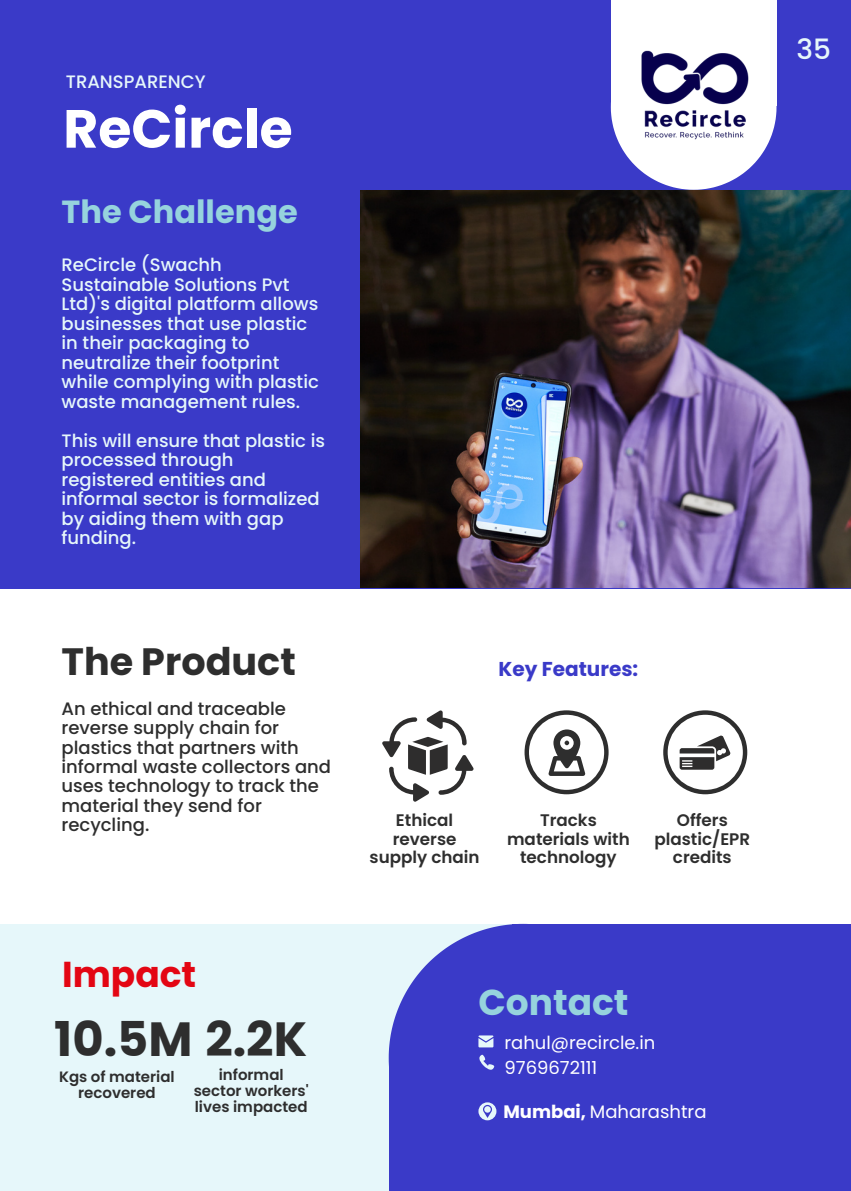
<style>
.page{position:relative;width:851px;height:1191px;background:#fff}
.page>*{position:absolute;margin:0;border:0;box-sizing:border-box;transform-origin:0 0}
.t1{font:700 53.6px "Poppins";color:#fff}
.t2{font:700 48px "Poppins";color:#2e2e2e}
.t3{font:700 38px "Poppins";color:#2e2e2e}
.t4{font:700 36px "Poppins";color:#96d3dd}
.t5{font:700 36px "Poppins";color:#e30613}
.t6{font:700 32px "Poppins";color:#96d3dd}
.t7{font:500 28px "Poppins";color:#e6f7fa}
.t8{font:700 20px "Poppins";color:#3a3ac8}
.t9{font:500 18px/19.4px "Poppins";color:#e6f7fa}
.t10{font:500 18px/19.4px "Poppins";color:#2e2e2e}
.t11{font:18px/25.4px "Poppins";color:#fff}
.t12{font:600 16.8px/18.2px "Poppins";color:#2e2e2e;text-align:center}
.t13{font:600 15px/16.2px "Poppins";color:#2e2e2e;text-align:center}
.s1{font-weight:700}
</style>
<div class="page">
<div style="left:0;top:0;width:850px;height:588px;background:#3a3ac8"></div>
<svg style="left:629px;top:159px;width:129px;height:31px"></svg>
<div style="left:610px;top:0;width:166px;height:106px;background:#fff"></div>
<div style="left:0;top:924px;width:850px;height:266px;background:#e6f7fa"></div>
<svg style="left:388px;top:924px;width:124px;height:266px;background:#5052ce"></svg>
<div style="left:512px;top:924px;width:338px;height:266px;background:#3a3ac8"></div>
<svg style="left:478px;top:1102px;width:18px;height:18px"></svg>
<svg style="left:478px;top:1035px;width:15px;height:12px"></svg>
<svg style="left:479px;top:1055px;width:15px;height:15px"></svg>
<img style="left:610px;top:24px;width:167px;height:135px">
<img style="left:360px;top:190px;width:490px;height:397px">
<svg style="left:524px;top:710px;width:84px;height:84px"></svg>
<svg style="left:382px;top:710px;width:91px;height:92px"></svg>
<svg style="left:663px;top:710px;width:83px;height:84px"></svg>
<p class="t9" style="left:66px;top:72px;width:141px">TRANSPARENCY</p>
<h1 class="t1" style="left:63px;top:91px;width:231px">ReCircle</h1>
<h3 class="t6" style="left:61px;top:189px;width:238px">The Challenge</h3>
<p class="t9" style="left:61px;top:255px;width:259px">ReCircle (Swachh<br>Sustainable Solutions Pvt<br>Ltd)'s digital platform allows businesses that use plastic in their packaging to neutralize their footprint while complying with plastic waste management rules.</p>
<p class="t9" style="left:61px;top:431px;width:265px">This will ensure that plastic is processed through registered entities and informal sector is formalized by aiding them with gap funding.</p>
<h3 class="t3" style="left:61px;top:635px;width:236px">The Product</h3>
<p class="t10" style="left:61px;top:699px;width:271px">An ethical and traceable reverse supply chain for plastics that partners with informal waste collectors and uses technology to track the material they send for recycling.</p>
<h3 class="t5" style="left:62px;top:949px;width:135px">Impact</h3>
<h2 class="t2" style="left:54px;top:1005px;width:254px">10.5M 2.2K</h2>
<p class="t13" style="left:59px;top:1068px;width:117px">Kgs of material recovered</p>
<p class="t13" style="left:194px;top:1066px;width:116px">informal sector workers' lives impacted</p>
<p class="t8" style="left:498px;top:655px;width:141px">Key Features:</p>
<p class="t12" style="left:369px;top:811px;width:111px">Ethical reverse supply chain</p>
<p class="t12" style="left:507px;top:811px;width:124px">Tracks materials with technology</p>
<p class="t12" style="left:654px;top:811px;width:97px">Offers plastic/EPR credits</p>
<h3 class="t4" style="left:478px;top:977px;width:151px">Contact</h3>
<p class="t11" style="left:504px;top:1030px;width:152px">rahul@recircle.in<br>9769672111</p>
<p class="t11" style="left:503px;top:1099px;width:204px"><span class="s1">Mumbai,</span> Maharashtra</p>
<h3 class="t7" style="left:796px;top:29px;width:36px">35</h3>
</div>
